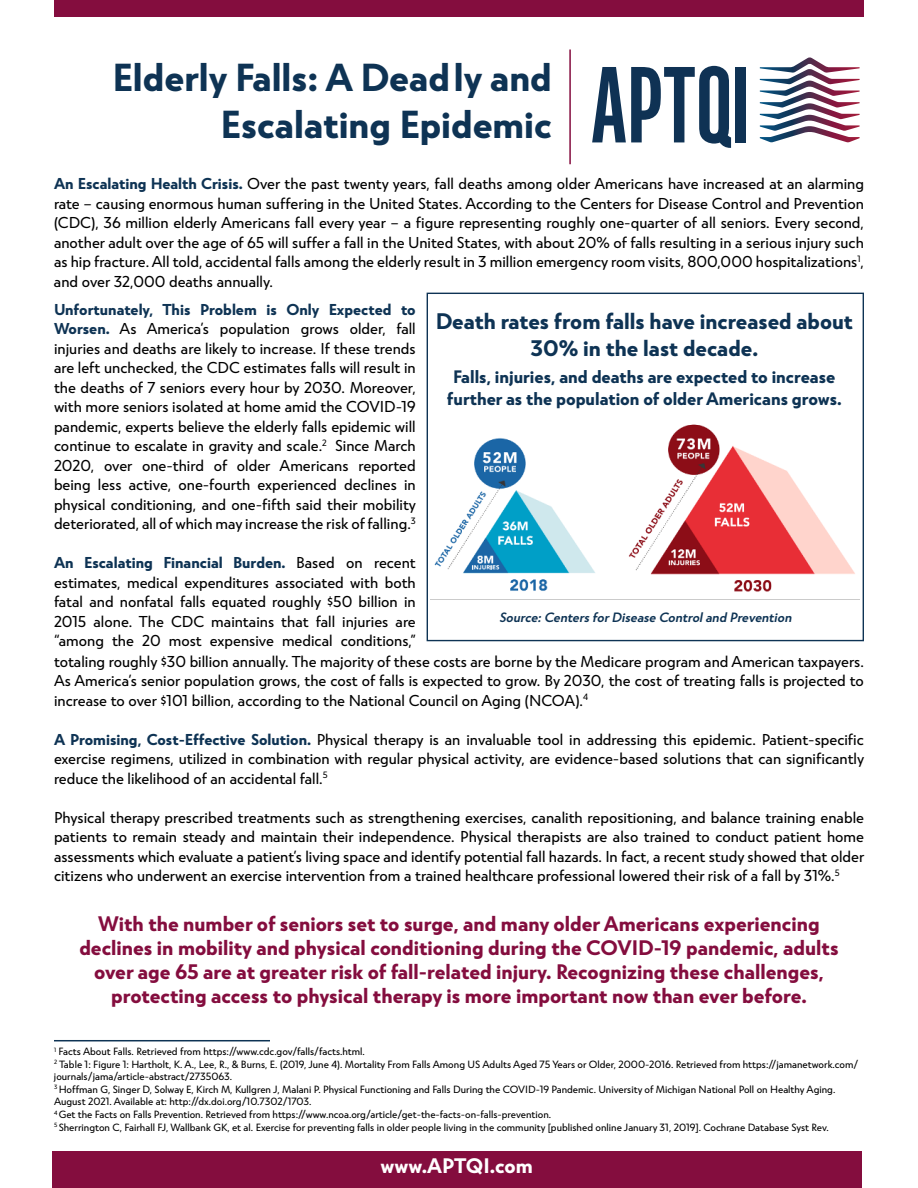
<style>
.page{position:relative;width:918px;height:1188px;background:#fff}
.page>*{position:absolute;margin:0;border:0;box-sizing:border-box;transform-origin:0 0}
.t1{font:700 39px/46.8px "Atlan";color:#0e3354;text-align:right}
.t2{font:700 22.5px/27px "Atlan";color:#0e3354;text-align:center}
.t3{font:700 21px/24px "Atlan";color:#840d3e;text-align:center}
.t4{font:700 21px "Atlan";color:#fff}
.t5{font:700 18px/21.6px "Atlan";color:#0e3354;text-align:center}
.t6{font:15.75px/19.5px "Atlan";color:#000;text-align:justify}
.t7{font:italic 600 13.5px "Atlan";color:#0e3354}
.t8{font:10.5px/12.6px "Atlan";color:#000}
.s1{font-weight:700;color:#0e3354}
</style>
<div class="page">
<div style="left:54px;top:0;width:810px;height:16px;background:#840d3e"></div>
<div style="left:52px;top:1151px;width:810px;height:37px;background:#840d3e"></div>
<hr style="left:569px;top:50px;width:2px;height:114px;background:#840d3e">
<svg style="left:592px;top:66px;width:139px;height:82px"></svg>
<div style="left:736px;top:67px;width:10px;height:75px;background:#0f3254"></div>
<svg style="left:760px;top:57px;width:100px;height:85px"></svg>
<div style="left:427px;top:293px;width:437px;height:348px;border:1px solid #0e3354"></div>
<hr style="left:54px;top:1040px;width:216px;height:1px;background:#0e3354">
<img style="left:434px;top:424px;width:421px;height:168px">
<h1 class="t1" style="left:113px;top:54px;width:441px">Elderly Falls: A Deadly and<br>Escalating Epidemic</h1>
<p class="t6" style="left:54px;top:174px;width:812px"><span class="s1">An Escalating Health Crisis.</span> Over the past twenty years, fall deaths among older Americans have increased at an alarming rate – causing enormous human suffering in the United States. According to the Centers for Disease Control and Prevention (CDC), 36 million elderly Americans fall every year – a figure representing roughly one-quarter of all seniors. Every second, another adult over the age of 65 will suffer a fall in the United States, with about 20% of falls resulting in a serious injury such as hip fracture. All told, accidental falls among the elderly result in 3 million emergency room visits, 800,000 hospitalizations<sup>1</sup>, and over 32,000 deaths annually.</p>
<p class="t6" style="left:54px;top:299px;width:364px"><span class="s1">Unfortunately, This Problem is Only Expected to Worsen.</span> As America’s population grows older, fall injuries and deaths are likely to increase. If these trends are left unchecked, the CDC estimates falls will result in the deaths of 7 seniors every hour by 2030. Moreover, with more seniors isolated at home amid the COVID-19 pandemic, experts believe the elderly falls epidemic will continue to escalate in gravity and scale.<sup>2</sup> Since March 2020, over one-third of older Americans reported being less active, one-fourth experienced declines in physical conditioning, and one-fifth said their mobility deteriorated, all of which may increase the risk of falling.<sup>3</sup></p>
<p class="t6" style="left:54px;top:553px;width:812px;text-align:left"><span class="s1">An Escalating Financial Burden.</span> Based on recent<br>estimates, medical expenditures associated with both<br>fatal and nonfatal falls equated roughly $50 billion in<br>2015 alone. The CDC maintains that fall injuries are<br>“among the 20 most expensive medical conditions,”<br>totaling roughly $30 billion annually. The majority of these costs are borne by the Medicare program and American taxpayers.<br>As America’s senior population grows, the cost of falls is expected to grow. By 2030, the cost of treating falls is projected to increase to over $101 billion, according to the National Council on Aging (NCOA).<sup>4</sup></p>
<p class="t6" style="left:54px;top:729px;width:812px"><span class="s1">A Promising, Cost-Effective Solution.</span> Physical therapy is an invaluable tool in addressing this epidemic. Patient-specific exercise regimens, utilized in combination with regular physical activity, are evidence-based solutions that can significantly reduce the likelihood of an accidental fall.<sup>5</sup></p>
<p class="t6" style="left:54px;top:807px;width:812px">Physical therapy prescribed treatments such as strengthening exercises, canalith repositioning, and balance training enable patients to remain steady and maintain their independence. Physical therapists are also trained to conduct patient home assessments which evaluate a patient’s living space and identify potential fall hazards. In fact, a recent study showed that older citizens who underwent an exercise intervention from a trained healthcare professional lowered their risk of a fall by 31%.<sup>5</sup></p>
<p class="t3" style="left:79px;top:911px;width:761px">With the number of seniors set to surge, and many older Americans experiencing declines in mobility and physical conditioning during the COVID-19 pandemic, adults over age 65 are at greater risk of fall-related injury. Recognizing these challenges, protecting access to physical therapy is more important now than ever before.</p>
<h2 class="t2" style="left:436px;top:308px;width:419px">Death rates from falls have increased about<br>30% in the last decade.</h2>
<p class="t5" style="left:447px;top:366px;width:396px">Falls, injuries, and deaths are expected to increase further as the population of older Americans grows.</p>
<p class="t7" style="left:499px;top:610px;width:297px">Source:Centers forDisease Controland Prevention</p>
<p class="t8" style="left:54px;top:1045px;width:806px"><sup>1</sup> Facts About Falls. Retrieved from https://www.cdc.gov/falls/facts.html.<br><sup>2</sup> Table 1: Figure 1: Hartholt, K. A., Lee, R., &amp; Burns, E. (2019, June 4). Mortality From Falls Among US Adults Aged 75 Years or Older, 2000-2016. Retrieved from https://jamanetwork.com/ journals/jama/article-abstract/2735063.<br><sup>3</sup> Hoffman G, Singer D, Solway E, Kirch M, Kullgren J, Malani P. Physical Functioning and Falls During the COVID-19 Pandemic. University of Michigan National Poll on Healthy Aging.<br>August 2021. Available at: http://dx.doi.org/10.7302/1703.<br><sup>4</sup> Get the Facts on Falls Prevention. Retrieved from https://www.ncoa.org/article/get-the-facts-on-falls-prevention.<br><sup>5</sup> Sherrington C, Fairhall FJ, Wallbank GK, et al. Exercise for preventing falls in older people living in the community [published online January 31, 2019]. Cochrane Database Syst Rev.</p>
<h3 class="t4" style="left:381px;top:1154px;width:154px">www.APTQI.com</h3>
</div>
